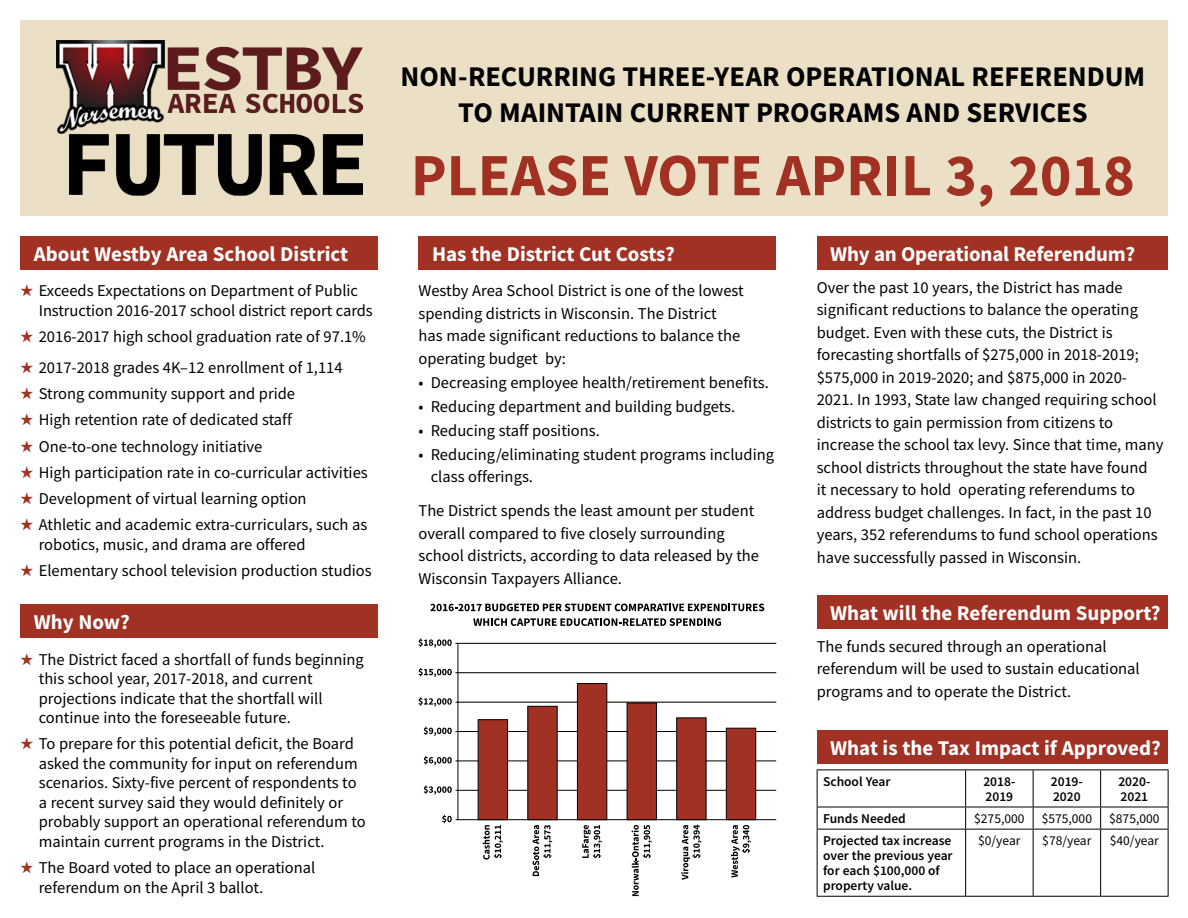
<style>
.page{position:relative;width:1188px;height:918px;background:#fff}
.page>*{position:absolute;margin:0;border:0;box-sizing:border-box;transform-origin:0 0}
.t1{font:700 60px "Source Sans Pro";color:#a03123}
.t2{font:700 28.5px/36px "Source Sans Pro";color:#000;text-align:center}
.t3{font:700 21px "Source Sans Pro";color:#fff}
.t4{font:16.5px/22.5px "Source Sans Pro";color:#000}
.t5{font:600 13.5px/15px "Source Sans Pro";color:#000}
.t6{font:13.5px "Source Sans Pro";color:#000}
.s1{color:#a03123}
</style>
<div class="page">
<div style="left:20px;top:236px;width:358px;height:34px;background:#a03123"></div>
<div style="left:20px;top:605px;width:358px;height:33px;background:#a03123"></div>
<div style="left:418px;top:236px;width:358px;height:34px;background:#a03123"></div>
<hr style="left:455px;top:702px;width:321px;height:1px;background:#000">
<hr style="left:455px;top:672px;width:321px;height:1px;background:#000">
<hr style="left:455px;top:643px;width:321px;height:1px;background:#000">
<hr style="left:455px;top:731px;width:321px;height:1px;background:#000">
<hr style="left:455px;top:760px;width:321px;height:1px;background:#000">
<hr style="left:455px;top:790px;width:321px;height:1px;background:#000">
<hr style="left:455px;top:819px;width:321px;height:1px;background:#000">
<hr style="left:457px;top:644px;width:1px;height:176px;background:#000">
<div style="left:478px;top:719px;width:30px;height:101px;background:#a03123;border:1px solid #000"></div>
<div style="left:527px;top:706px;width:31px;height:114px;background:#a03123"></div>
<div style="left:627px;top:703px;width:30px;height:117px;background:#a03123;border:1px solid #000"></div>
<div style="left:676px;top:717px;width:30px;height:103px;background:#a03123;border:1px solid #000"></div>
<div style="left:726px;top:728px;width:30px;height:92px;background:#a03123;border:1px solid #000"></div>
<div style="left:577px;top:683px;width:30px;height:137px;background:#a03123;border:1px solid #000"></div>
<svg style="left:418px;top:638px;width:34px;height:10px"></svg>
<svg style="left:418px;top:668px;width:34px;height:9px"></svg>
<svg style="left:418px;top:697px;width:34px;height:9px"></svg>
<svg style="left:424px;top:727px;width:28px;height:9px"></svg>
<svg style="left:424px;top:756px;width:28px;height:9px"></svg>
<svg style="left:424px;top:785px;width:28px;height:10px"></svg>
<svg style="left:442px;top:815px;width:10px;height:8px"></svg>
<svg style="left:483px;top:825px;width:20px;height:35px"></svg>
<svg style="left:533px;top:825px;width:19px;height:51px"></svg>
<svg style="left:582px;top:825px;width:20px;height:33px"></svg>
<svg style="left:632px;top:825px;width:20px;height:71px"></svg>
<svg style="left:681px;top:825px;width:21px;height:55px"></svg>
<svg style="left:731px;top:825px;width:20px;height:53px"></svg>
<svg style="left:430px;top:604px;width:334px;height:7px"></svg>
<svg style="left:473px;top:618px;width:248px;height:8px"></svg>
<div style="left:817px;top:236px;width:351px;height:34px;background:#a03123"></div>
<div style="left:817px;top:596px;width:351px;height:33px;background:#a03123"></div>
<div style="left:817px;top:730px;width:351px;height:34px;background:#a03123"></div>
<hr style="left:817px;top:770px;width:149px;height:1px;background:#000">
<hr style="left:817px;top:770px;width:1px;height:37px;background:#000">
<hr style="left:966px;top:770px;width:67px;height:1px;background:#000">
<hr style="left:965px;top:770px;width:1px;height:37px;background:#000">
<hr style="left:1033px;top:770px;width:68px;height:1px;background:#000">
<hr style="left:1033px;top:770px;width:1px;height:37px;background:#000">
<hr style="left:1101px;top:770px;width:67px;height:1px;background:#000">
<hr style="left:1100px;top:770px;width:1px;height:37px;background:#000">
<hr style="left:1168px;top:770px;width:1px;height:37px;background:#000">
<hr style="left:817px;top:807px;width:149px;height:1px;background:#000">
<svg style="left:817px;top:807px;width:1px;height:22px"></svg>
<hr style="left:966px;top:807px;width:67px;height:1px;background:#000">
<svg style="left:965px;top:807px;width:1px;height:22px"></svg>
<hr style="left:1033px;top:807px;width:68px;height:1px;background:#000">
<svg style="left:1033px;top:807px;width:1px;height:22px"></svg>
<hr style="left:1101px;top:807px;width:67px;height:1px;background:#000">
<svg style="left:1100px;top:807px;width:1px;height:22px"></svg>
<svg style="left:1168px;top:807px;width:1px;height:22px"></svg>
<hr style="left:817px;top:829px;width:149px;height:1px;background:#000">
<hr style="left:817px;top:830px;width:1px;height:66px;background:#000">
<hr style="left:966px;top:829px;width:67px;height:1px;background:#000">
<hr style="left:965px;top:830px;width:1px;height:66px;background:#000">
<hr style="left:1033px;top:829px;width:68px;height:1px;background:#000">
<hr style="left:1033px;top:830px;width:1px;height:66px;background:#000">
<hr style="left:1101px;top:829px;width:67px;height:1px;background:#000">
<hr style="left:1100px;top:830px;width:1px;height:66px;background:#000">
<hr style="left:1168px;top:830px;width:1px;height:66px;background:#000">
<hr style="left:817px;top:896px;width:149px;height:1px;background:#000">
<hr style="left:966px;top:896px;width:67px;height:1px;background:#000">
<hr style="left:1033px;top:896px;width:68px;height:1px;background:#000">
<hr style="left:1101px;top:896px;width:67px;height:1px;background:#000">
<div style="left:20px;top:20px;width:1148px;height:196px;background:#ebe0c6"></div>
<img style="left:56px;top:40px;width:306px;height:156px">
<p class="t3" style="left:34px;top:240px;width:316px">About Westby Area School District</p>
<p class="t4" style="left:39px;top:281px;width:336px;line-height:19.5px;text-indent:-19px"><span class="s1">★</span> Exceeds Expectations on Department of Public<br>Instruction 2016-2017 school district report cards</p>
<p class="t4" style="left:20px;top:325px;width:347px"><span class="s1">★</span> 2016-2017 high school graduation rate of 97.1%</p>
<p class="t4" style="left:20px;top:356px;width:324px"><span class="s1">★</span> 2017-2018 grades 4K–12 enrollment of 1,114</p>
<p class="t4" style="left:20px;top:382px;width:276px"><span class="s1">★</span> Strong community support and pride</p>
<p class="t4" style="left:20px;top:408px;width:273px"><span class="s1">★</span> High retention rate of dedicated staff</p>
<p class="t4" style="left:20px;top:435px;width:244px"><span class="s1">★</span> One-to-one technology initiative</p>
<p class="t4" style="left:20px;top:461px;width:349px"><span class="s1">★</span> High participation rate in co-curricular activities</p>
<p class="t4" style="left:20px;top:487px;width:288px"><span class="s1">★</span> Development of virtual learning option</p>
<p class="t4" style="left:39px;top:515px;width:330px;line-height:19.5px;text-indent:-19px"><span class="s1">★</span> Athletic and academic extra-curriculars, such as robotics, music, and drama are offered</p>
<p class="t4" style="left:20px;top:559px;width:353px"><span class="s1">★</span> Elementary school television production studios</p>
<p class="t3" style="left:34px;top:608px;width:98px">Why Now?</p>
<p class="t4" style="left:39px;top:649px;width:327px;line-height:19.5px;text-indent:-19px"><span class="s1">★</span> The District faced a shortfall of funds beginning this school year, 2017-2018, and current projections indicate that the shortfall will continue into the foreseeable future.</p>
<p class="t4" style="left:39px;top:734px;width:329px;line-height:19.5px;text-indent:-19px"><span class="s1">★</span> To prepare for this potential deficit, the Board asked the community for input on referendum scenarios. Sixty-five percent of respondents to a recent survey said they would definitely or probably support an operational referendum to maintain current programs in the District.</p>
<p class="t4" style="left:39px;top:858px;width:278px;line-height:19.5px;text-indent:-19px"><span class="s1">★</span> The Board voted to place an operational referendum on the April 3 ballot.</p>
<h2 class="t2" style="left:401px;top:58px;width:746px">NON-RECURRING THREE-YEAR OPERATIONAL REFERENDUM<br>TO MAINTAIN CURRENT PROGRAMS AND SERVICES</h2>
<h1 class="t1" style="left:411px;top:135px;width:725px">PLEASE VOTE APRIL 3, 2018</h1>
<p class="t3" style="left:432px;top:240px;width:244px">Has the District Cut Costs?</p>
<p class="t4" style="left:418px;top:279px;width:327px">Westby Area School District is one of the lowest spending districts in Wisconsin. The District has made significant reductions to balance the operating budget by:</p>
<p class="t4" style="left:418px;top:371px;width:352px">• Decreasing employee health/retirement benefits.</p>
<p class="t4" style="left:418px;top:395px;width:318px">• Reducing department and building budgets.</p>
<p class="t4" style="left:418px;top:419px;width:183px">• Reducing staff positions.</p>
<p class="t4" style="left:431px;top:443px;width:345px;text-indent:-12px">• Reducing/eliminating student programs including class offerings.</p>
<p class="t4" style="left:418px;top:499px;width:342px">The District spends the least amount per student overall compared to five closely surrounding school districts, according to data released by the Wisconsin Taxpayers Alliance.</p>
<p class="t3" style="left:830px;top:240px;width:306px">Why an Operational Referendum?</p>
<p class="t4" style="left:817px;top:276px;width:348px">Over the past 10 years, the District has made significant reductions to balance the operating budget. Even with these cuts, the District is forecasting shortfalls of $275,000 in 2018-2019; $575,000 in 2019-2020; and $875,000 in 2020- 2021. In 1993, State law changed requiring school districts to gain permission from citizens to increase the school tax levy. Since that time, many school districts throughout the state have found<br>it necessary to hold operating referendums to address budget challenges. In fact, in the past 10 years, 352 referendums to fund school operations have successfully passed in Wisconsin.</p>
<p class="t3" style="left:830px;top:599px;width:332px">What will the Referendum Support?</p>
<p class="t4" style="left:817px;top:635px;width:325px">The funds secured through an operational referendum will be used to sustain educational programs and to operate the District.</p>
<p class="t3" style="left:830px;top:733px;width:332px">What is the Tax Impact if Approved?</p>
<p class="t5" style="left:823px;top:774px;width:69px">School Year</p>
<p class="t5" style="left:983px;top:774px;width:34px">2018-<br>2019</p>
<p class="t5" style="left:1051px;top:774px;width:34px">2019-<br>2020</p>
<p class="t5" style="left:1118px;top:774px;width:34px">2020-<br>2021</p>
<p class="t5" style="left:823px;top:811px;width:84px">Funds Needed</p>
<p class="t6" style="left:974px;top:810px;width:52px">$275,000</p>
<p class="t6" style="left:1042px;top:810px;width:52px">$575,000</p>
<p class="t6" style="left:1109px;top:810px;width:52px">$875,000</p>
<p class="t5" style="left:823px;top:833px;width:131px">Projected tax increase over the previous year for each $100,000 of property value.</p>
<p class="t6" style="left:978px;top:832px;width:44px">$0/year</p>
<p class="t6" style="left:1042px;top:832px;width:51px">$78/year</p>
<p class="t6" style="left:1110px;top:832px;width:51px">$40/year</p>
</div>
